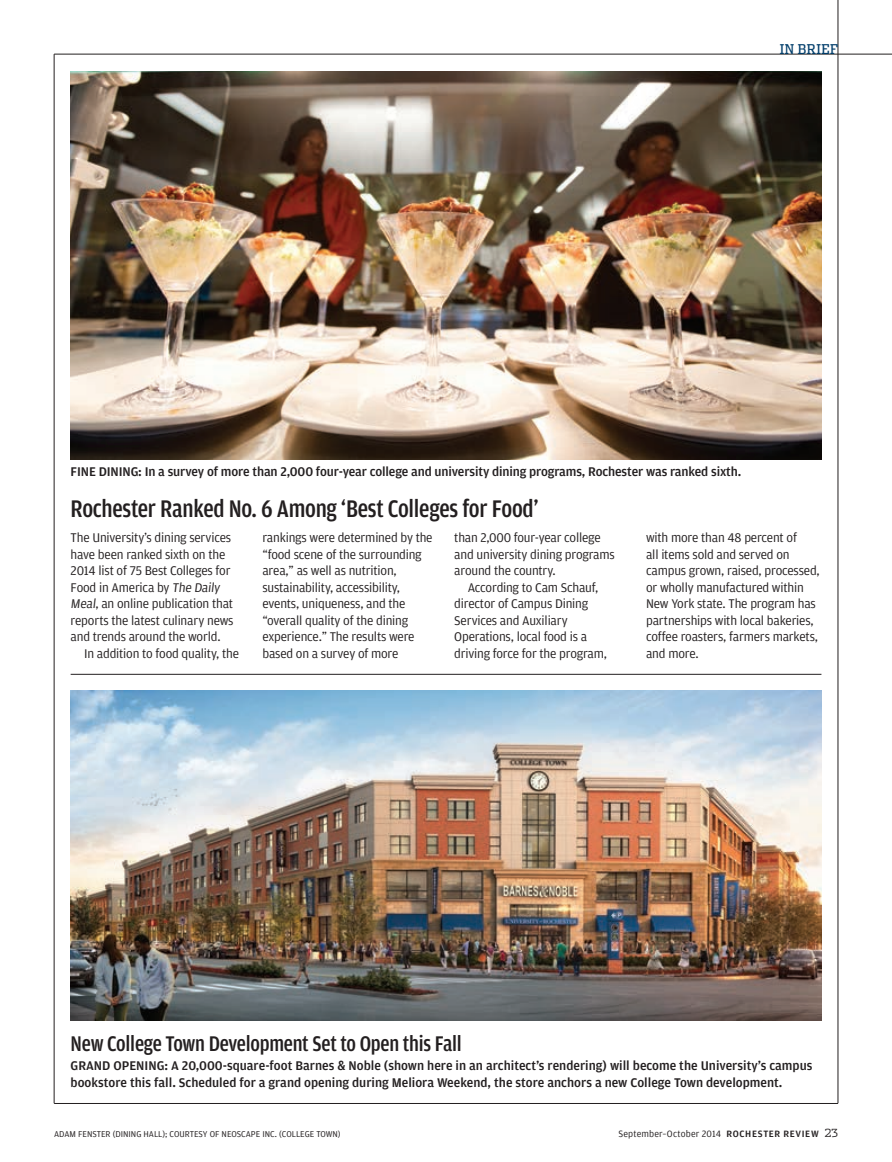
<style>
.page{position:relative;width:892px;height:1162px;background:#fff}
.page>*{position:absolute;margin:0;border:0;box-sizing:border-box;transform-origin:0 0}
.t1{font:500 25.5px "Amplitude Cond";letter-spacing:-.01em;color:#231f20}
.t2{font:500 22.5px "Amplitude Cond";letter-spacing:-.01em;color:#231f20}
.t3{font:13.5px "Dispatch Cond";letter-spacing:.035em;color:#003d6a}
.t4{font:13.35px/16.5px "Amplitude";letter-spacing:-.015em;color:#231f20}
.t5{font:500 13.35px/16.5px "Amplitude";color:#231f20}
.t6{font:9.75px "Amplitude";letter-spacing:.015em;color:#231f20}
.t7{font:9px "Amplitude";color:#231f20}
.s1{font-style:italic}
.s2{font-weight:500}
.s3{font-family:"Dispatch";font-weight:300;font-size:11.25px}
</style>
<div class="page">
<hr style="left:54px;top:54px;width:837px;height:1px;background:#231f20">
<hr style="left:837px;top:0;width:1px;height:1102px;background:#231f20">
<hr style="left:54px;top:54px;width:1px;height:1048px;background:#231f20">
<hr style="left:54px;top:1102px;width:783px;height:1px;background:#231f20">
<img style="left:71px;top:71px;width:750px;height:388px">
<img style="left:71px;top:690px;width:750px;height:330px">
<hr style="left:71px;top:674px;width:750px;height:1px;background:#231f20">
<p class="t3" style="left:779px;top:41px;width:60px">IN BRIEF</p>
<p class="t5" style="left:71px;top:463px;width:671px">FINE DINING: In a survey of more than 2,000 four-year college and university dining programs, Rochester was ranked sixth.</p>
<p class="t1" style="left:71px;top:494px;width:469px">Rochester Ranked No. 6 Among ‘Best Colleges for Food’</p>
<p class="t4" style="left:71px;top:529px;width:162px">The University’s dining services</p>
<p class="t4" style="left:71px;top:545px;width:156px">have been ranked sixth on the</p>
<p class="t4" style="left:71px;top:562px;width:161px">2014 list of 75 Best Colleges for</p>
<p class="t4" style="left:71px;top:578px;width:151px">Food in America by <span class="s1">The Daily</span></p>
<p class="t4" style="left:71px;top:595px;width:164px"><span class="s1">Meal</span>, an online publication that</p>
<p class="t4" style="left:71px;top:611px;width:164px">reports the latest culinary news</p>
<p class="t4" style="left:71px;top:628px;width:151px">and trends around the world.</p>
<p class="t4" style="left:84px;top:644px;width:156px">In addition to food quality, the</p>
<p class="t4" style="left:262px;top:529px;width:172px">rankings were determined by the “food scene of the surrounding area,” as well as nutrition, sustainability, accessibility, events, uniqueness, and the “overall quality of the dining experience.” The results were based on a survey of more</p>
<p class="t4" style="left:454px;top:529px;width:148px">than 2,000 four-year college</p>
<p class="t4" style="left:454px;top:545px;width:162px">and university dining programs</p>
<p class="t4" style="left:454px;top:562px;width:103px">around the country.</p>
<p class="t4" style="left:467px;top:578px;width:132px">According to Cam Schauf,</p>
<p class="t4" style="left:454px;top:595px;width:135px">director of Campus Dining</p>
<p class="t4" style="left:454px;top:611px;width:115px">Services and Auxiliary</p>
<p class="t4" style="left:454px;top:628px;width:134px">Operations, local food is a</p>
<p class="t4" style="left:454px;top:644px;width:154px">driving force for the program,</p>
<p class="t4" style="left:645px;top:529px;width:175px">with more than 48 percent of<br>all items sold and served on campus grown, raised, processed, or wholly manufactured within<br>New York state. The program has partnerships with local bakeries, coffee roasters, farmers markets, and more.</p>
<p class="t2" style="left:71px;top:1030px;width:392px">New College Town Development Set to Open this Fall</p>
<p class="t5" style="left:71px;top:1057px;width:743px">GRAND OPENING: A 20,000-square-foot Barnes &amp; Noble (shown here in an architect’s rendering) will become the University’s campus bookstore this fall. Scheduled for a grand opening during Meliora Weekend, the store anchors a new College Town development.</p>
<p class="t7" style="left:54px;top:1128px;width:288px">ADAM FENSTER (DINING HALL); COURTESY OF NEOSCAPE INC. (COLLEGE TOWN)</p>
<p class="t6" style="left:618px;top:1127px;width:221px">September–October 2014 <span class="s2">ROCHESTER REVIEW</span> <span class="s3">23</span></p>
</div>
